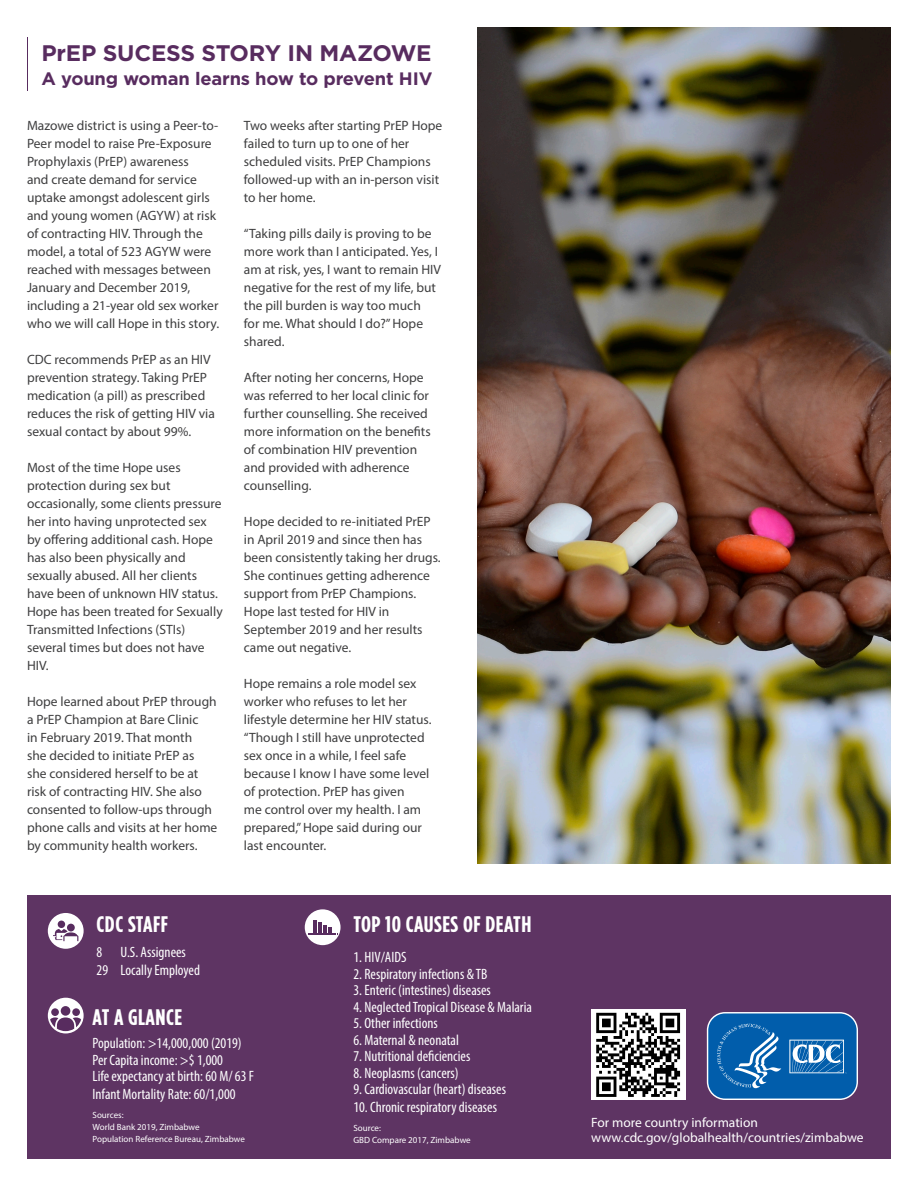
<style>
.page{position:relative;width:918px;height:1188px;background:#fff}
.page>*{position:absolute;margin:0;border:0;box-sizing:border-box;transform-origin:0 0}
.t1{font:700 condensed 22.5px "Gotham HTF";letter-spacing:.02em;color:#fff;scale:1.05 1}
.t2{font:700 22.5px "Gotham";letter-spacing:-.01em;color:#582c5f}
.t3{font:700 18px "Gotham";letter-spacing:-.01em;color:#582c5f}
.t4{font:condensed 15px/16.5px "Myriad Pro";color:#fff}
.t5{font:13.5px/18px "Myriad Pro";color:#3e3e3f}
.t6{font:13.5px/15px "Myriad Pro";color:#fff}
.t7{font:9px/12px "Myriad Pro";color:#fff}
</style>
<div class="page">
<img style="left:477px;top:27px;width:414px;height:837px">
<hr style="left:27px;top:37px;width:1px;height:54px;background:#582c5f">
<div style="left:27px;top:895px;width:864px;height:264px;background:#5e3463"></div>
<div style="left:305px;top:909px;width:36px;height:36px;background:#fff;border-radius:50%"></div>
<hr style="left:318px;top:922px;width:4px;height:11px;background:#582c5f">
<hr style="left:313px;top:920px;width:4px;height:13px;background:#582c5f">
<svg style="left:308px;top:925px;width:30px;height:10px"></svg>
<div style="left:48px;top:998px;width:36px;height:35px;background:#fff;border-radius:50%"></div>
<div style="left:51px;top:1008px;width:8px;height:8px;background:#582c5f;border-radius:50%"></div>
<div style="left:61px;top:1006px;width:9px;height:10px;background:#582c5f;border-radius:50%"></div>
<div style="left:72px;top:1008px;width:8px;height:8px;background:#582c5f;border-radius:50%"></div>
<svg style="left:50px;top:1017px;width:31px;height:14px"></svg>
<div style="left:48px;top:913px;width:36px;height:36px;background:#fff;border-radius:50%"></div>
<div style="left:58px;top:921px;width:7px;height:7px;background:#582c5f;border-radius:50%"></div>
<svg style="left:53px;top:929px;width:25px;height:12px"></svg>
<div style="left:67px;top:924px;width:8px;height:7px;background:#582c5f;border-radius:50%"></div>
<svg style="left:706px;top:1012px;width:152px;height:88px;background:#2873b5"></svg>
<img style="left:591px;top:1010px;width:95px;height:90px">
<h1 class="t2" style="left:41px;top:39px;width:392px">PrEP SUCESS STORY IN MAZOWE</h1>
<h2 class="t3" style="left:41px;top:67px;width:393px">A young woman learns how to prevent HIV</h2>
<p class="t5" style="left:27px;top:116px;width:194px">Mazowe district is using a Peer-to-<br>Peer model to raise Pre-Exposure<br>Prophylaxis (PrEP) awareness<br>and create demand for service uptake amongst adolescent girls and young women (AGYW) at risk of contracting HIV. Through the model, a total of 523 AGYW were reached with messages between<br>January and December 2019, including a 21-year old sex worker who we will call Hope in this story.</p>
<p class="t5" style="left:27px;top:350px;width:189px">CDC recommends PrEP as an HIV prevention strategy. Taking PrEP medication (a pill) as prescribed reduces the risk of getting HIV via sexual contact by about 99%.</p>
<p class="t5" style="left:27px;top:458px;width:197px">Most of the time Hope uses protection during sex but occasionally, some clients pressure her into having unprotected sex by offering additional cash. Hope has also been physically and sexually abused. All her clients have been of unknown HIV status.<br>Hope has been treated for Sexually<br>Transmitted Infections (STIs) several times but does not have<br>HIV.</p>
<p class="t5" style="left:27px;top:692px;width:192px">Hope learned about PrEP through a PrEP Champion at Bare Clinic<br>in February 2019. That month<br>she decided to initiate PrEP as<br>she considered herself to be at risk of contracting HIV. She also consented to follow-ups through phone calls and visits at her home by community health workers.</p>
<p class="t5" style="left:244px;top:116px;width:200px">Two weeks after starting PrEP Hope failed to turn up to one of her scheduled visits. PrEP Champions followed-up with an in-person visit to her home.</p>
<p class="t5" style="left:244px;top:224px;width:199px">“Taking pills daily is proving to be more work than I anticipated. Yes, I am at risk, yes, I want to remain HIV negative for the rest of my life, but the pill burden is way too much<br>for me. What should I do?” Hope shared.</p>
<p class="t5" style="left:244px;top:368px;width:188px">After noting her concerns, Hope was referred to her local clinic for further counselling. She received more information on the benefits of combination HIV prevention and provided with adherence counselling.</p>
<p class="t5" style="left:244px;top:512px;width:198px">Hope decided to re-initiated PrEP in April 2019 and since then has been consistently taking her drugs.<br>She continues getting adherence support from PrEP Champions.<br>Hope last tested for HIV in<br>September 2019 and her results came out negative.</p>
<p class="t5" style="left:244px;top:674px;width:189px">Hope remains a role model sex worker who refuses to let her lifestyle determine her HIV status. “Though I still have unprotected sex once in a while, I feel safe because I know I have some level of protection. PrEP has given<br>me control over my health. I am prepared,” Hope said during our last encounter.</p>
<h1 class="t1" style="left:97px;top:912px;width:70px">CDC STAFF</h1>
<p class="t4" style="left:97px;top:943px;width:105px;line-height:18px">8 U.S. Assignees<br>29 Locally Employed</p>
<h1 class="t1" style="left:93px;top:1004px;width:87px">AT A GLANCE</h1>
<p class="t4" style="left:93px;top:1035px;width:163px">Population: &gt;14,000,000 (2019)<br>Per Capita income: &gt;$ 1,000<br>Life expectancy at birth: 60 M/ 63 F</p>
<p class="t4" style="left:93px;top:1086px;width:145px">Infant Mortality Rate: 60/1,000</p>
<p class="t7" style="left:93px;top:1109px;width:154px">Sources:<br>World Bank 2019, Zimbabwe<br>Population Reference Bureau, Zimbabwe</p>
<h1 class="t1" style="left:353px;top:912px;width:171px">TOP 10 CAUSES OF DEATH</h1>
<p class="t4" style="left:353px;top:949px;width:55px">1. HIV/AIDS</p>
<p class="t4" style="left:353px;top:965px;width:136px">2. Respiratory infections &amp; TB</p>
<p class="t4" style="left:353px;top:982px;width:139px">3. Enteric (intestines) diseases</p>
<p class="t4" style="left:353px;top:998px;width:180px">4. Neglected Tropical Disease &amp; Malaria</p>
<p class="t4" style="left:353px;top:1015px;width:86px">5. Other infections</p>
<p class="t4" style="left:353px;top:1031px;width:107px">6. Maternal &amp; neonatal</p>
<p class="t4" style="left:353px;top:1048px;width:118px">7. Nutritional deficiencies</p>
<p class="t4" style="left:353px;top:1064px;width:107px">8. Neoplasms (cancers)</p>
<p class="t4" style="left:353px;top:1081px;width:154px">9. Cardiovascular (heart) diseases</p>
<p class="t4" style="left:353px;top:1099px;width:145px">10. Chronic respiratory diseases</p>
<p class="t7" style="left:353px;top:1122px;width:119px">Source:<br>GBD Compare 2017, Zimbabwe</p>
<p class="t6" style="left:591px;top:1115px;width:274px">For more country information www.cdc.gov/globalhealth/countries/zimbabwe</p>
</div>
